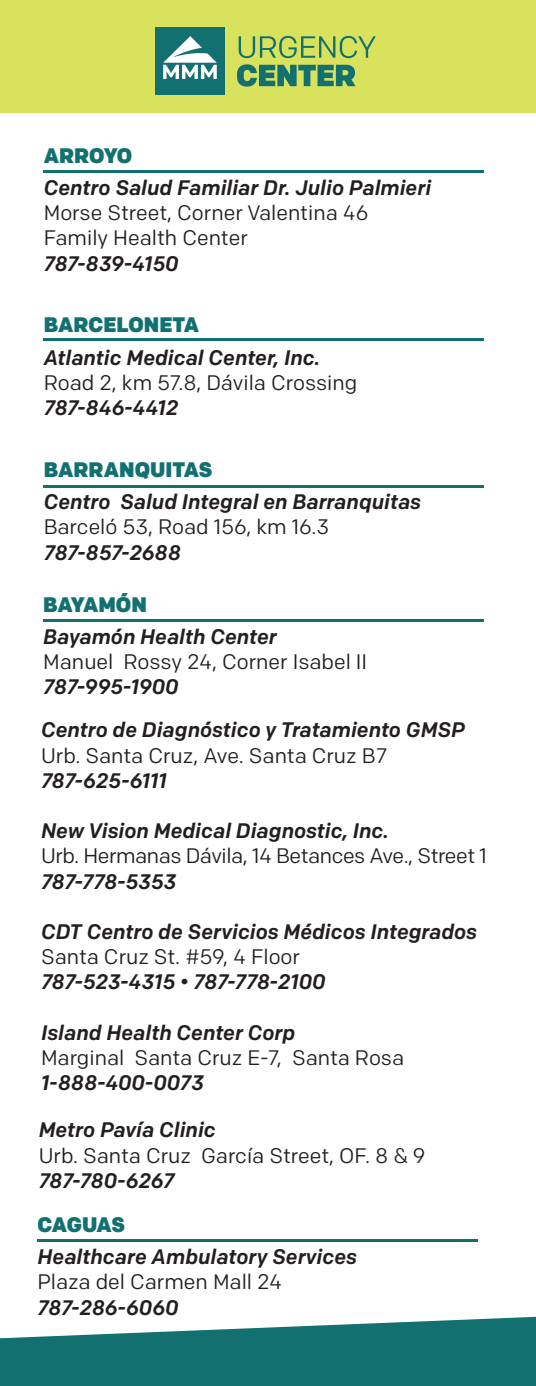
<style>
.page{position:relative;width:536px;height:1386px;background:#fff}
.page>*{position:absolute;margin:0;border:0;box-sizing:border-box;transform-origin:0 0}
.t1{font:italic 500 21px/43.1px "Colfax";color:#231f20}
.t2{font:21px/25.2px "Colfax";color:#231f20}
.t3{font:900 21px "Colfax";color:#127071}
.t4{font:21px "Colfax";letter-spacing:-.02em;color:#231f20}
.t5{font:italic 500 21px "Colfax";letter-spacing:-.02em;color:#231f20}
</style>
<div class="page">
<hr style="left:43px;top:170px;width:440px;height:3px;background:#127071">
<hr style="left:37px;top:1240px;width:440px;height:2px;background:#127071">
<hr style="left:43px;top:338px;width:440px;height:3px;background:#127071">
<hr style="left:43px;top:486px;width:440px;height:2px;background:#127071">
<hr style="left:43px;top:619px;width:440px;height:2px;background:#127071">
<svg style="left:0;top:1317px;width:536px;height:69px;background:#368586"></svg>
<div style="left:0;top:0;width:536px;height:112px;background:#d9e25c"></div>
<div style="left:156px;top:28px;width:69px;height:67px;background:#127071"></div>
<svg style="left:163px;top:36px;width:54px;height:43px"></svg>
<svg style="left:238px;top:36px;width:137px;height:22px"></svg>
<svg style="left:237px;top:64px;width:118px;height:23px"></svg>
<p class="t3" style="left:44px;top:142px;width:90px">ARROYO</p>
<p class="t1" style="left:44px;top:166px;width:389px">Centro Salud Familiar Dr. Julio Palmieri</p>
<p class="t2" style="left:44px;top:200px;width:326px">Morse Street, Corner Valentina 46<br>Family Health Center</p>
<p class="t5" style="left:44px;top:250px;width:136px">787-839-4150</p>
<p class="t3" style="left:44px;top:312px;width:157px">BARCELONETA</p>
<p class="t1" style="left:44px;top:336px;width:278px">Atlantic Medical Center, Inc.</p>
<p class="t2" style="left:44px;top:370px;width:315px">Road 2, km 57.8, Dávila Crossing</p>
<p class="t1" style="left:44px;top:386px;width:136px">787-846-4412</p>
<p class="t3" style="left:44px;top:457px;width:170px">BARRANQUITAS</p>
<p class="t1" style="left:44px;top:480px;width:379px">Centro Salud Integral en Barranquitas</p>
<p class="t2" style="left:44px;top:514px;width:287px">Barceló 53, Road 156, km 16.3</p>
<p class="t5" style="left:44px;top:539px;width:139px">787-857-2688</p>
<p class="t3" style="left:43px;top:591px;width:105px">BAYAMÓN</p>
<p class="t1" style="left:43px;top:615px;width:235px">Bayamón Health Center</p>
<p class="t2" style="left:43px;top:649px;width:325px">Manuel Rossy 24, Corner Isabel II</p>
<p class="t1" style="left:41px;top:665px;width:425px">787-995-1900<br>Centro de Diagnóstico y Tratamiento GMSP</p>
<p class="t2" style="left:41px;top:743px;width:348px">Urb. Santa Cruz, Ave. Santa Cruz B7</p>
<p class="t1" style="left:41px;top:759px;width:127px">787-625-6111</p>
<p class="t1" style="left:41px;top:809px;width:349px">New Vision Medical Diagnostic, Inc.</p>
<p class="t4" style="left:41px;top:843px;width:447px">Urb. Hermanas Dávila, 14 Betances Ave., Street 1</p>
<p class="t1" style="left:41px;top:860px;width:137px">787-778-5353</p>
<p class="t1" style="left:41px;top:910px;width:437px">CDT Centro de Servicios Médicos Integrados</p>
<p class="t2" style="left:41px;top:944px;width:260px">Santa Cruz St. #59, 4 Floor</p>
<p class="t1" style="left:41px;top:960px;width:286px">787-523-4315 • 787-778-2100</p>
<p class="t1" style="left:41px;top:1011px;width:256px">Island Health Center Corp</p>
<p class="t2" style="left:41px;top:1045px;width:364px">Marginal Santa Cruz E-7, Santa Rosa</p>
<p class="t1" style="left:41px;top:1061px;width:164px">1-888-400-0073</p>
<p class="t1" style="left:39px;top:1108px;width:178px">Metro Pavía Clinic</p>
<p class="t2" style="left:39px;top:1143px;width:388px">Urb. Santa Cruz García Street, OF. 8 &amp; 9</p>
<p class="t5" style="left:39px;top:1168px;width:137px">787-780-6267</p>
<p class="t3" style="left:38px;top:1212px;width:89px">CAGUAS</p>
<p class="t1" style="left:38px;top:1235px;width:321px">Healthcare Ambulatory Services</p>
<p class="t2" style="left:38px;top:1269px;width:246px">Plaza del Carmen Mall 24</p>
<p class="t1" style="left:38px;top:1286px;width:142px">787-286-6060</p>
</div>
